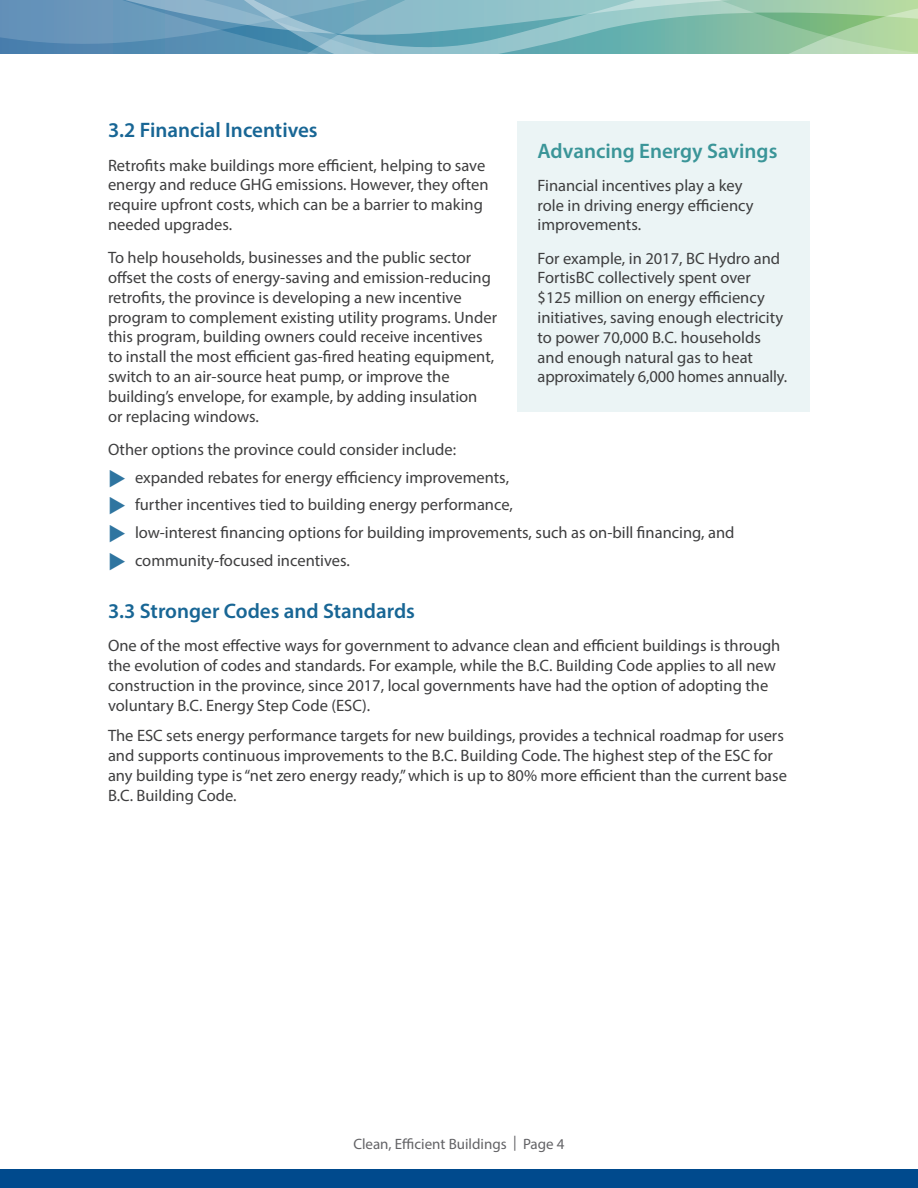
<style>
.page{position:relative;width:918px;height:1188px;background:#fff}
.page>*{position:absolute;margin:0;border:0;box-sizing:border-box;transform-origin:0 0}
.t1{font:600 21px "Myriad Pro";color:#186695}
.t2{font:600 21px "Myriad Pro";color:#3a9598}
.t3{font:16.5px/19.8px "Myriad Pro";color:#3e3e3f}
.t4{font:15px "Myriad Pro";color:#636366}
</style>
<div class="page">
<svg style="left:0;top:0;width:918px;height:54px;background:#7eb1b7"></svg>
<div style="left:0;top:1169px;width:918px;height:19px;background:#004a8d"></div>
<div style="left:517px;top:122px;width:293px;height:290px;background:#ebf4f5"></div>
<p class="t1" style="left:108px;top:117px;width:211px">3.2 Financial Incentives</p>
<p class="t3" style="left:108px;top:155px;width:382px">Retrofits make buildings more efficient, helping to save energy and reduce GHG emissions. However, they often require upfront costs, which can be a barrier to making needed upgrades.</p>
<p class="t3" style="left:108px;top:248px;width:391px">To help households, businesses and the public sector offset the costs of energy-saving and emission-reducing retrofits, the province is developing a new incentive program to complement existing utility programs. Under this program, building owners could receive incentives to install the most efficient gas-fired heating equipment, switch to an air-source heat pump, or improve the building’s envelope, for example, by adding insulation<br>or replacing windows.</p>
<p class="t3" style="left:135px;top:435px;width:601px;line-height:27.8px;text-indent:-27px">Other options the province could consider include:<br>expanded rebates for energy efficiency improvements,<br>further incentives tied to building energy performance,<br>low-interest financing options for building improvements, such as on-bill financing, and community-focused incentives.</p>
<p class="t1" style="left:108px;top:598px;width:309px">3.3 Stronger Codes and Standards</p>
<p class="t3" style="left:108px;top:636px;width:674px">One of the most effective ways for government to advance clean and efficient buildings is through the evolution of codes and standards. For example, while the B.C. Building Code applies to all new construction in the province, since 2017, local governments have had the option of adopting the voluntary B.C. Energy Step Code (ESC).</p>
<p class="t3" style="left:108px;top:726px;width:680px">The ESC sets energy performance targets for new buildings, provides a technical roadmap for users and supports continuous improvements to the B.C. Building Code. The highest step of the ESC for any building type is “net zero energy ready,” which is up to 80% more efficient than the current base B.C. Building Code.</p>
<p class="t2" style="left:538px;top:137px;width:241px">Advancing Energy Savings</p>
<p class="t3" style="left:538px;top:175px;width:218px">Financial incentives play a key role in driving energy efficiency improvements.</p>
<p class="t3" style="left:538px;top:248px;width:251px">For example, in 2017, BC Hydro and FortisBC collectively spent over $125 million on energy efficiency initiatives, saving enough electricity to power 70,000 B.C. households and enough natural gas to heat approximately 6,000 homes annually.</p>
<p class="t4" style="left:353px;top:1134px;width:213px">Clean, Efficient Buildings | Page 4</p>
</div>
